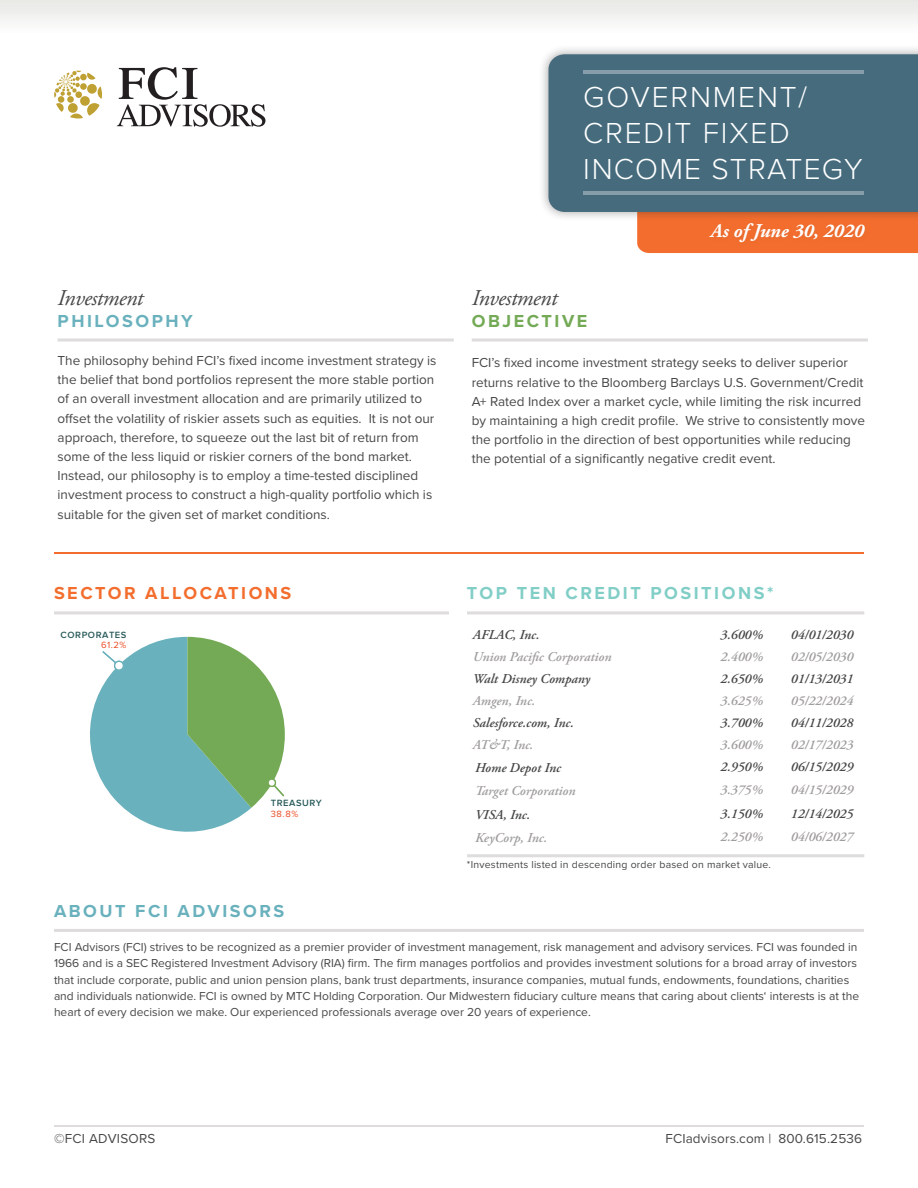
<style>
.page{position:relative;width:918px;height:1188px;background:#fff}
.page>*{position:absolute;margin:0;border:0;box-sizing:border-box;transform-origin:0 0}
.t1{font:300 30px/36px "Proxima Nova";letter-spacing:.06em;color:#fff}
.t2{font:italic 22.5px "Adobe Garamond Pro";letter-spacing:-.02em;color:#464747}
.t3{font:italic 700 19.5px "Adobe Garamond Pro";color:#fff}
.t4{font:700 18px "Proxima Nova";letter-spacing:.14em;color:#69b1bd}
.t5{font:700 18px "Proxima Nova";letter-spacing:.14em;color:#81cec7}
.t6{font:700 18px "Proxima Nova";letter-spacing:.14em;color:#f36e2e}
.t7{font:700 18px "Proxima Nova";letter-spacing:.14em;color:#74aa56}
.t8{font:13.5px/19.2px "Proxima Nova";color:#464747}
.t9{font:italic 600 13.5px "Adobe Garamond Pro";color:#a09d9d}
.t10{font:italic 600 13.5px "Adobe Garamond Pro";color:#464747}
.t11{font:13.5px "Proxima Nova";letter-spacing:.02em;color:#464747}
.t12{font:12px/16.2px "Proxima Nova";color:#464747}
.t13{font:10.5px "Proxima Nova";letter-spacing:.02em;color:#464747}
.t14{font:600 9.45px/10.6px "Proxima Nova";letter-spacing:.06em;color:#275a59}
.s1{font-weight:400;color:#ea4a23}
</style>
<div class="page">
<div style="left:0;top:0;width:918px;height:144px;background:linear-gradient(to bottom,#f5f6f5,#fff)"></div>
<hr style="left:54px;top:1125px;width:810px;height:2px;background:#dedcdc">
<svg style="left:54px;top:71px;width:48px;height:47px"></svg>
<svg style="left:117px;top:67px;width:148px;height:60px"></svg>
<div style="left:637px;top:222px;width:281px;height:31px;background:#f36e2e"></div>
<div style="left:705px;top:220px;width:165px;height:28px;background:#f16d2d"></div>
<div style="left:539px;top:44px;width:379px;height:178px;background:#231f20;opacity:.38"></div>
<div style="left:548px;top:54px;width:370px;height:158px;background:#456b7d"></div>
<hr style="left:58px;top:339px;width:396px;height:3px;background:#dedcdc">
<hr style="left:472px;top:339px;width:396px;height:3px;background:#dedcdc">
<hr style="left:54px;top:552px;width:810px;height:1px;background:#f36e2e">
<hr style="left:467px;top:611px;width:397px;height:3px;background:#dedcdc">
<hr style="left:467px;top:854px;width:397px;height:3px;background:#dedcdc">
<svg style="left:90px;top:637px;width:195px;height:195px"></svg>
<hr style="left:54px;top:611px;width:395px;height:3px;background:#dedcdc">
<hr style="left:54px;top:929px;width:810px;height:3px;background:#dedcdc">
<hr style="left:583px;top:70px;width:281px;height:4px;background:#859eaa">
<hr style="left:583px;top:191px;width:281px;height:4px;background:#859eaa">
<h1 class="t1" style="left:583px;top:77px;width:281px">GOVERNMENT/<br>CREDIT FIXED<br>INCOME STRATEGY</h1>
<p class="t2" style="left:58px;top:284px;width:87px">Investment</p>
<p class="t4" style="left:58px;top:310px;width:137px">PHILOSOPHY</p>
<p class="t8" style="left:58px;top:351px;width:380px">The philosophy behind FCI’s fixed income investment strategy is the belief that bond portfolios represent the more stable portion of an overall investment allocation and are primarily utilized to offset the volatility of riskier assets such as equities. It is not our approach, therefore, to squeeze out the last bit of return from some of the less liquid or riskier corners of the bond market.<br>Instead, our philosophy is to employ a time-tested disciplined investment process to construct a high-quality portfolio which is suitable for the given set of market conditions.</p>
<p class="t6" style="left:54px;top:583px;width:239px">SECTOR ALLOCATIONS</p>
<p class="t14" style="left:61px;top:630px;width:67px;text-align:right">CORPORATES<br><span class="s1">61.2%</span></p>
<p class="t14" style="left:271px;top:798px;width:53px">TREASURY<br><span class="s1">38.8%</span></p>
<h3 class="t3" style="left:711px;top:219px;width:155px">As of June 30, 2020</h3>
<p class="t2" style="left:472px;top:284px;width:87px">Investment</p>
<p class="t7" style="left:472px;top:310px;width:117px">OBJECTIVE</p>
<p class="t8" style="left:472px;top:353px;width:395px">FCI’s fixed income investment strategy seeks to deliver superior returns relative to the Bloomberg Barclays U.S. Government/Credit A+ Rated Index over a market cycle, while limiting the risk incurred by maintaining a high credit profile. We strive to consistently move the portfolio in the direction of best opportunities while reducing the potential of a significantly negative credit event.</p>
<p class="t5" style="left:467px;top:583px;width:308px">TOP TEN CREDIT POSITIONS*</p>
<p class="t10" style="left:473px;top:627px;width:68px">AFLAC, Inc.</p>
<p class="t10" style="left:720px;top:627px;width:44px">3.600%</p>
<p class="t10" style="left:791px;top:627px;width:64px">04/01/2030</p>
<p class="t9" style="left:473px;top:649px;width:140px">Union Pacific Corporation</p>
<p class="t9" style="left:720px;top:649px;width:44px">2.400%</p>
<p class="t9" style="left:791px;top:649px;width:64px">02/05/2030</p>
<p class="t10" style="left:473px;top:671px;width:119px">Walt Disney Company</p>
<p class="t10" style="left:720px;top:671px;width:44px">2.650%</p>
<p class="t10" style="left:791px;top:671px;width:64px">01/13/2031</p>
<p class="t9" style="left:473px;top:693px;width:64px">Amgen, Inc.</p>
<p class="t9" style="left:720px;top:693px;width:44px">3.625%</p>
<p class="t9" style="left:791px;top:693px;width:64px">05/22/2024</p>
<p class="t10" style="left:473px;top:715px;width:102px">Salesforce.com, Inc.</p>
<p class="t10" style="left:720px;top:715px;width:44px">3.700%</p>
<p class="t10" style="left:791px;top:715px;width:64px">04/11/2028</p>
<p class="t9" style="left:473px;top:737px;width:62px">AT&amp;T, Inc.</p>
<p class="t9" style="left:720px;top:737px;width:44px">3.600%</p>
<p class="t9" style="left:791px;top:737px;width:64px">02/17/2023</p>
<p class="t10" style="left:475px;top:760px;width:87px">Home Depot Inc</p>
<p class="t10" style="left:720px;top:759px;width:44px">2.950%</p>
<p class="t10" style="left:791px;top:759px;width:64px">06/15/2029</p>
<p class="t9" style="left:475px;top:783px;width:102px">Target Corporation</p>
<p class="t9" style="left:720px;top:782px;width:44px">3.375%</p>
<p class="t9" style="left:791px;top:782px;width:64px">04/15/2029</p>
<p class="t10" style="left:475px;top:806px;width:57px">VISA, Inc.</p>
<p class="t10" style="left:720px;top:806px;width:44px">3.150%</p>
<p class="t10" style="left:791px;top:806px;width:64px">12/14/2025</p>
<p class="t9" style="left:475px;top:830px;width:74px">KeyCorp, Inc.</p>
<p class="t9" style="left:720px;top:829px;width:44px">2.250%</p>
<p class="t9" style="left:791px;top:829px;width:64px">04/06/2027</p>
<p class="t13" style="left:467px;top:858px;width:306px">*Investments listed in descending order based on market value.</p>
<p class="t4" style="left:54px;top:900px;width:232px">ABOUT FCI ADVISORS</p>
<p class="t12" style="left:54px;top:939px;width:807px">FCI Advisors (FCI) strives to be recognized as a premier provider of investment management, risk management and advisory services. FCI was founded in 1966 and is a SEC Registered Investment Advisory (RIA) firm. The firm manages portfolios and provides investment solutions for a broad array of investors that include corporate, public and union pension plans, bank trust departments, insurance companies, mutual funds, endowments, foundations, charities and individuals nationwide. FCI is owned by MTC Holding Corporation. Our Midwestern fiduciary culture means that caring about clients‘ interests is at the heart of every decision we make. Our experienced professionals average over 20 years of experience.</p>
<p class="t11" style="left:54px;top:1130px;width:103px">©FCI ADVISORS</p>
<p class="t8" style="left:666px;top:1129px;width:198px">FCIadvisors.com | 800.615.2536</p>
</div>
